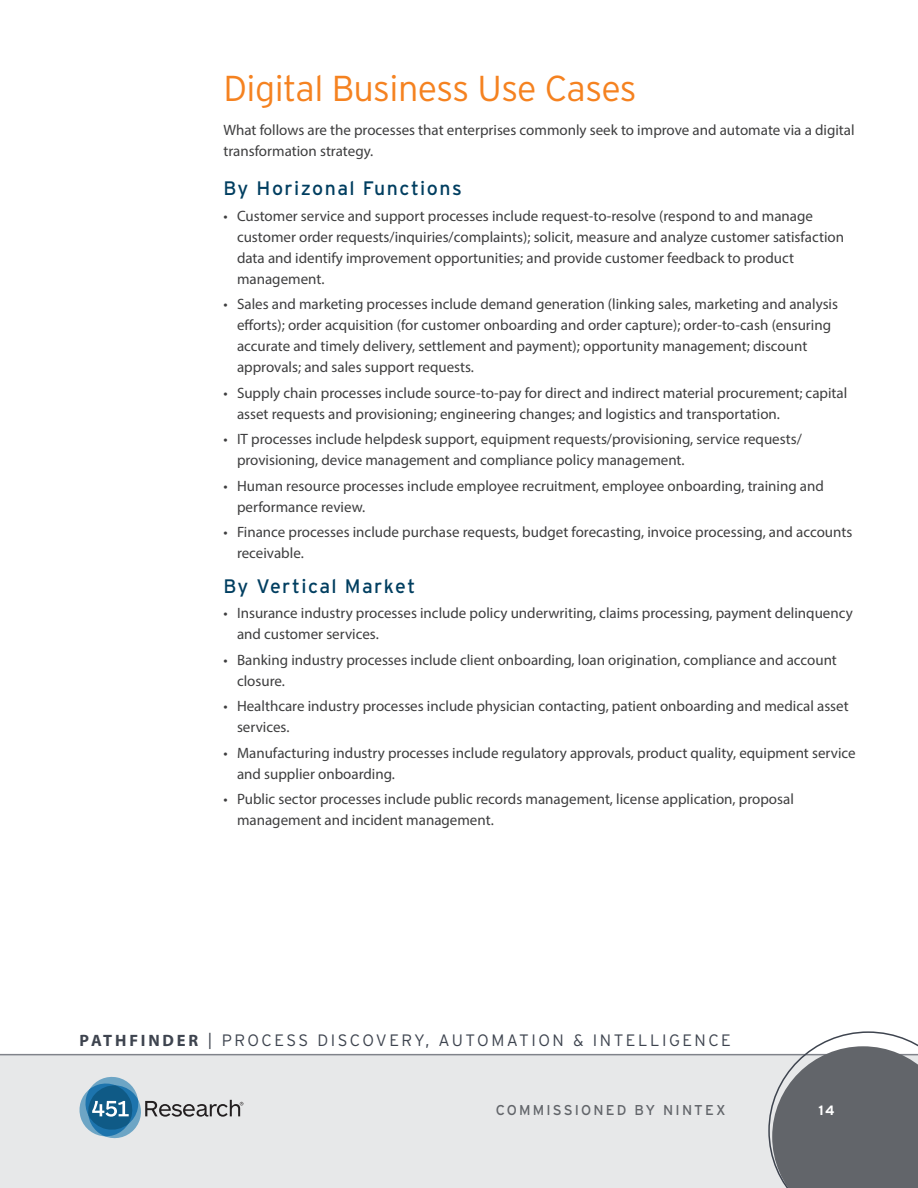
<style>
.page{position:relative;width:918px;height:1188px;background:#fff}
.page>*{position:absolute;margin:0;border:0;box-sizing:border-box;transform-origin:0 0}
.Header_1{font:300 36px "Interstate";letter-spacing:-.015em;color:#f58220}
.Header_2{font:19.5px "Interstate";letter-spacing:.075em;color:#003e60}
.t1{font:300 16.5px "Interstate";letter-spacing:.15em;color:#3e444f}
.t2{font:15px/21px "Myriad Pro";color:#3e3e3f}
.t3{font:14.25px "Interstate";letter-spacing:.15em;color:#62656a}
.t4{font:700 13.5px "Interstate";color:#fff}
.s1{font-family:"Myriad Pro";font-weight:700}
</style>
<div class="page">
<div style="left:0;top:1054px;width:918px;height:134px;background:#e7e8e9"></div>
<hr style="left:0;top:1054px;width:918px;height:1px;background:#80838a">
<svg style="left:79px;top:1076px;width:164px;height:63px"></svg>
<svg style="left:768px;top:1031px;width:150px;height:157px"></svg>
<p class="Header_1" style="left:224px;top:66px;width:415px">Digital Business Use Cases</p>
<p class="t2" style="left:224px;top:120px;width:633px">What follows are the processes that enterprises commonly seek to improve and automate via a digital transformation strategy.</p>
<p class="Header_2" style="left:224px;top:177px;width:240px">By Horizonal Functions</p>
<p class="t2" style="left:237px;top:205px;width:609px;text-indent:-14px">• Customer service and support processes include request-to-resolve (respond to and manage customer order requests/inquiries/complaints); solicit, measure and analyze customer satisfaction data and identify improvement opportunities; and provide customer feedback to product management.</p>
<p class="t2" style="left:237px;top:294px;width:603px;text-indent:-14px">• Sales and marketing processes include demand generation (linking sales, marketing and analysis efforts); order acquisition (for customer onboarding and order capture); order-to-cash (ensuring accurate and timely delivery, settlement and payment); opportunity management; discount approvals; and sales support requests.</p>
<p class="t2" style="left:237px;top:382px;width:612px;text-indent:-14px">• Supply chain processes include source-to-pay for direct and indirect material procurement; capital asset requests and provisioning; engineering changes; and logistics and transportation.</p>
<p class="t2" style="left:237px;top:429px;width:566px;text-indent:-14px">• IT processes include helpdesk support, equipment requests/provisioning, service requests/ provisioning, device management and compliance policy management.</p>
<p class="t2" style="left:237px;top:475px;width:588px;text-indent:-14px">• Human resource processes include employee recruitment, employee onboarding, training and performance review.</p>
<p class="t2" style="left:237px;top:522px;width:617px;text-indent:-14px">• Finance processes include purchase requests, budget forecasting, invoice processing, and accounts receivable.</p>
<p class="Header_2" style="left:224px;top:574px;width:193px">By Vertical Market</p>
<p class="t2" style="left:237px;top:603px;width:617px;text-indent:-14px">• Insurance industry processes include policy underwriting, claims processing, payment delinquency and customer services.</p>
<p class="t2" style="left:237px;top:649px;width:601px;text-indent:-14px">• Banking industry processes include client onboarding, loan origination, compliance and account closure.</p>
<p class="t2" style="left:237px;top:696px;width:613px;text-indent:-14px">• Healthcare industry processes include physician contacting, patient onboarding and medical asset services.</p>
<p class="t2" style="left:237px;top:742px;width:620px;text-indent:-14px">• Manufacturing industry processes include regulatory approvals, product quality, equipment service and supplier onboarding.</p>
<p class="t2" style="left:237px;top:789px;width:558px;text-indent:-14px">• Public sector processes include public records management, license application, proposal management and incident management.</p>
<p class="t1" style="left:80px;top:1030px;width:653px"><span class="s1">PATHFINDER</span> | PROCESS DISCOVERY, AUTOMATION &amp; INTELLIGENCE</p>
<p class="t3" style="left:496px;top:1102px;width:231px">COMMISSIONED BY NINTEX</p>
<p class="t4" style="left:818px;top:1102px;width:17px">14</p>
</div>
